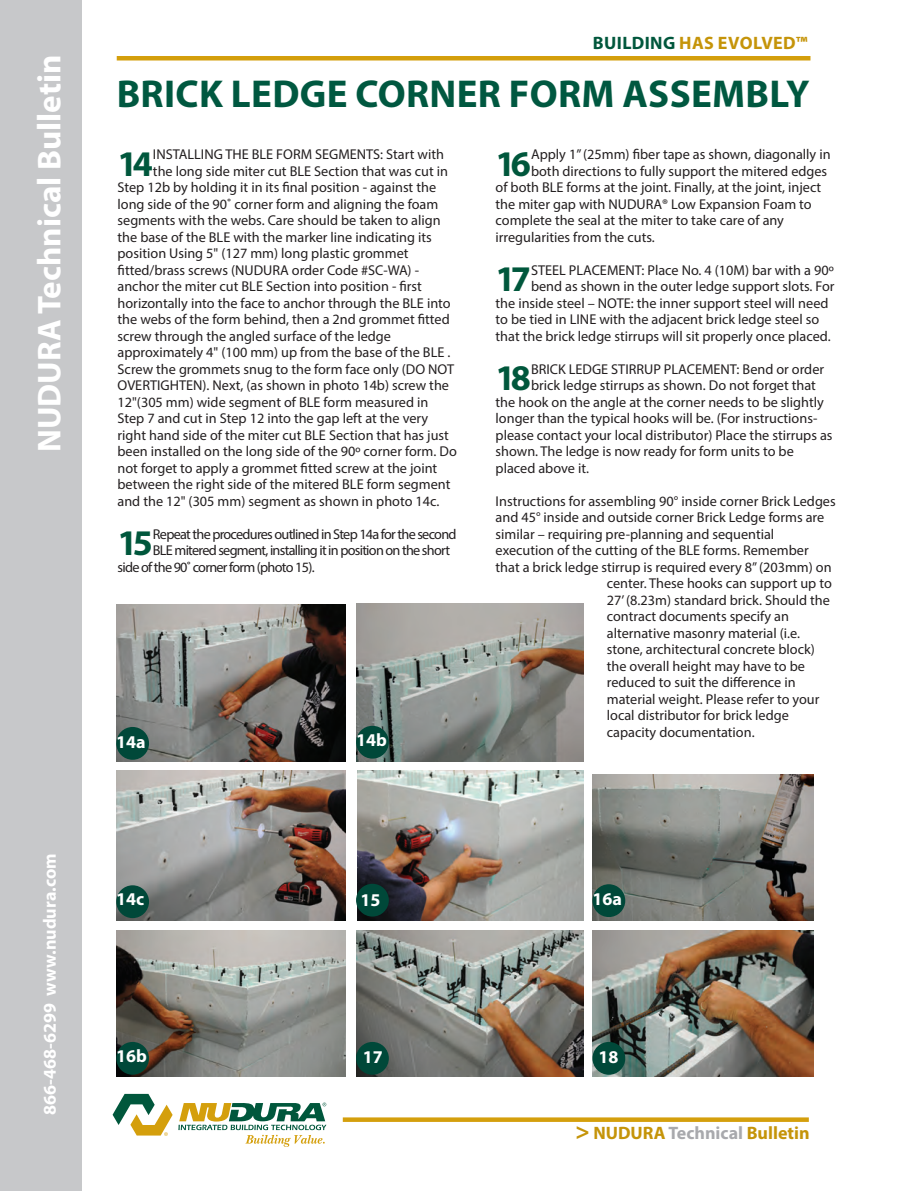
<style>
.page{position:relative;width:919px;height:1191px;background:#fff}
.page>*{position:absolute;margin:0;border:0;box-sizing:border-box;transform-origin:0 0}
.t1{font:700 39px "Myriad Pro";letter-spacing:.01em;color:#005840}
.t2{font:700 36.3px "Myriad Pro";letter-spacing:-.13em;color:#00573c}
.t3{font:700 33.15px "Myriad Pro";color:#fff}
.t4{font:700 18px "Myriad Pro";color:#fff}
.t5{font:700 18px "Myriad Pro";color:#c59409}
.t6{font:700 18px "Myriad Pro";letter-spacing:.02em;color:#c59409}
.t7{font:14.25px "Myriad Pro";color:#231f20}
.t8{font:14.25px "Myriad Pro";letter-spacing:-.05em;color:#231f20}
.s1{color:#00573c}
.s2{font-size:24px}
.s3{color:#a8a9ad}
</style>
<div class="page">
<div style="left:0;top:0;width:81px;height:1191px;background:#c7c8ca"></div>
<svg style="left:112px;top:1093px;width:215px;height:54px"></svg>
<div style="left:343px;top:1117px;width:466px;height:5px;background:#d49f0c"></div>
<hr style="left:117px;top:56px;width:693px;height:4px;background:#d49f0c">
<div style="left:592px;top:771px;width:221px;height:149px;background:linear-gradient(to right,#fff,#fff)"></div>
<img style="left:592px;top:775px;width:221px;height:145px">
<img style="left:116px;top:930px;width:230px;height:146px">
<img style="left:357px;top:771px;width:226px;height:149px">
<img style="left:356px;top:930px;width:227px;height:146px">
<img style="left:592px;top:930px;width:221px;height:146px">
<img style="left:356px;top:604px;width:227px;height:157px">
<img style="left:116px;top:771px;width:230px;height:149px">
<img style="left:116px;top:604px;width:230px;height:157px">
<div style="left:116px;top:727px;width:33px;height:33px;background:#004839;border-radius:50%"></div>
<div style="left:356px;top:726px;width:33px;height:33px;background:#004839;border-radius:50%"></div>
<div style="left:116px;top:885px;width:33px;height:33px;background:#004839;border-radius:50%"></div>
<div style="left:356px;top:884px;width:33px;height:32px;background:#004839;border-radius:50%"></div>
<div style="left:592px;top:884px;width:33px;height:33px;background:#004839;border-radius:50%"></div>
<div style="left:116px;top:1042px;width:33px;height:33px;background:#004839;border-radius:50%"></div>
<div style="left:356px;top:1042px;width:33px;height:33px;background:#004839;border-radius:50%"></div>
<div style="left:592px;top:1042px;width:33px;height:33px;background:#004839;border-radius:50%"></div>
<h3 class="t3" style="left:37px;top:452px;width:399px;rotate:-90deg">NUDURA Technical Bulletin</h3>
<p class="t4" style="left:43px;top:1114px;width:263px;rotate:-90deg">866-468-6299 www.nudura.com</p>
<p class="t6" style="left:593px;top:36px;width:216px"><span class="s1">BUILDING</span> HAS EVOLVED™</p>
<h1 class="t1" style="left:117px;top:80px;width:695px">BRICK LEDGE CORNER FORM ASSEMBLY</h1>
<h2 class="t2" style="left:118px;top:150px;width:37px">14</h2>
<p class="t7" style="left:153px;top:149px;width:293px">INSTALLING THE BLE FoRM SEGMENTS: Start with</p>
<p class="t7" style="left:153px;top:165px;width:297px">the long side miter cut BLE Section that was cut in</p>
<p class="t7" style="left:118px;top:182px;width:320px">Step 12b by holding it in its final position - against the</p>
<p class="t7" style="left:118px;top:198px;width:322px">long side of the 90˚ corner form and aligning the foam</p>
<p class="t7" style="left:118px;top:215px;width:325px">segments with the webs. Care should be taken to align</p>
<p class="t7" style="left:118px;top:231px;width:316px">the base of the BLE with the marker line indicating its</p>
<p class="t7" style="left:118px;top:248px;width:293px">position Using 5" (127 mm) long plastic grommet</p>
<p class="t7" style="left:118px;top:264px;width:303px">fitted/brass screws (NUDURA order Code #SC-WA) -</p>
<p class="t7" style="left:118px;top:281px;width:306px">anchor the miter cut BLE Section into position - first</p>
<p class="t7" style="left:118px;top:297px;width:335px">horizontally into the face to anchor through the BLE into</p>
<p class="t7" style="left:118px;top:314px;width:334px">the webs of the form behind, then a 2nd grommet fitted</p>
<p class="t7" style="left:118px;top:330px;width:275px">screw through the angled surface of the ledge</p>
<p class="t7" style="left:118px;top:347px;width:334px">approximately 4" (100 mm) up from the base of the BLE .</p>
<p class="t7" style="left:118px;top:363px;width:338px">Screw the grommets snug to the form face only (Do NoT</p>
<p class="t7" style="left:118px;top:380px;width:333px">oVERTIGHTEN). Next, (as shown in photo 14b) screw the</p>
<p class="t7" style="left:118px;top:396px;width:312px">12"(305 mm) wide segment of BLE form measured in</p>
<p class="t7" style="left:118px;top:413px;width:312px">Step 7 and cut in Step 12 into the gap left at the very</p>
<p class="t7" style="left:118px;top:429px;width:333px">right hand side of the miter cut BLE Section that has just</p>
<p class="t7" style="left:118px;top:446px;width:341px">been installed on the long side of the 90º corner form. Do</p>
<p class="t7" style="left:118px;top:462px;width:321px">not forget to apply a grommet fitted screw at the joint</p>
<p class="t7" style="left:118px;top:479px;width:334px">between the right side of the mitered BLE form segment</p>
<p class="t7" style="left:118px;top:495px;width:323px">and the 12" (305 mm) segment as shown in photo 14c.</p>
<h2 class="t2" style="left:118px;top:529px;width:37px">15</h2>
<p class="t8" style="left:153px;top:528px;width:305px">Repeat the procedures outlined in Step 14a for the second</p>
<p class="t8" style="left:153px;top:545px;width:299px">BLE mitered segment, installing it in position on the short</p>
<p class="t8" style="left:118px;top:561px;width:199px">side of the 90˚ corner form (photo 15).</p>
<p class="t4" style="left:116px;top:735px;width:31px">14a</p>
<p class="t4" style="left:356px;top:733px;width:32px">14b</p>
<h2 class="t2" style="left:496px;top:150px;width:37px">16</h2>
<p class="t7" style="left:531px;top:149px;width:301px">Apply 1” (25mm) fiber tape as shown, diagonally in</p>
<p class="t7" style="left:531px;top:165px;width:298px">both directions to fully support the mitered edges</p>
<p class="t7" style="left:496px;top:182px;width:327px">of both BLE forms at the joint. Finally, at the joint, inject</p>
<p class="t7" style="left:496px;top:198px;width:318px">the miter gap with NUDURA® Low Expansion Foam to</p>
<p class="t7" style="left:496px;top:215px;width:290px">complete the seal at the miter to take care of any</p>
<p class="t7" style="left:496px;top:231px;width:161px">irregularities from the cuts.</p>
<h2 class="t2" style="left:496px;top:265px;width:37px">17</h2>
<p class="t7" style="left:531px;top:264px;width:304px">STEEL PLACEMENT: Place No. 4 (10M) bar with a 90º</p>
<p class="t7" style="left:531px;top:281px;width:305px">bend as shown in the outer ledge support slots. For</p>
<p class="t7" style="left:496px;top:297px;width:334px">the inside steel – NoTE: the inner support steel will need</p>
<p class="t7" style="left:496px;top:314px;width:325px">to be tied in LINE with the adjacent brick ledge steel so</p>
<p class="t7" style="left:496px;top:330px;width:337px">that the brick ledge stirrups will sit properly once placed.</p>
<h2 class="t2" style="left:496px;top:364px;width:37px">18</h2>
<p class="t7" style="left:531px;top:363px;width:295px">BRICK LEDGE STIRRUP PLACEMENT: Bend or order</p>
<p class="t7" style="left:531px;top:380px;width:286px">brick ledge stirrups as shown. Do not forget that</p>
<p class="t7" style="left:496px;top:396px;width:330px">the hook on the angle at the corner needs to be slightly</p>
<p class="t7" style="left:496px;top:413px;width:323px">longer than the typical hooks will be. (For instructions-</p>
<p class="t7" style="left:496px;top:429px;width:339px">please contact your local distributor) Place the stirrups as</p>
<p class="t7" style="left:496px;top:446px;width:300px">shown. The ledge is now ready for form units to be</p>
<p class="t7" style="left:496px;top:462px;width:95px">placed above it.</p>
<p class="t7" style="left:496px;top:495px;width:342px">Instructions for assembling 90° inside corner Brick Ledges</p>
<p class="t7" style="left:496px;top:512px;width:330px">and 45° inside and outside corner Brick Ledge forms are</p>
<p class="t7" style="left:496px;top:528px;width:280px">similar – requiring pre-planning and sequential</p>
<p class="t7" style="left:496px;top:545px;width:315px">execution of the cutting of the BLE forms. Remember</p>
<p class="t7" style="left:496px;top:561px;width:338px">that a brick ledge stirrup is required every 8” (203mm) on</p>
<p class="t7" style="left:607px;top:578px;width:226px">center. These hooks can support up to</p>
<p class="t7" style="left:607px;top:594px;width:225px">27’ (8.23m) standard brick. Should the</p>
<p class="t7" style="left:607px;top:611px;width:184px">contract documents specify an</p>
<p class="t7" style="left:607px;top:627px;width:195px">alternative masonry material (i.e.</p>
<p class="t7" style="left:607px;top:644px;width:209px">stone, architectural concrete block)</p>
<p class="t7" style="left:607px;top:660px;width:200px">the overall height may have to be</p>
<p class="t7" style="left:607px;top:677px;width:190px">reduced to suit the difference in</p>
<p class="t7" style="left:607px;top:693px;width:214px">material weight. Please refer to your</p>
<p class="t7" style="left:607px;top:710px;width:184px">local distributor for brick ledge</p>
<p class="t7" style="left:607px;top:726px;width:149px">capacity documentation.</p>
<p class="t4" style="left:116px;top:892px;width:30px">14c</p>
<p class="t4" style="left:361px;top:893px;width:21px">15</p>
<p class="t4" style="left:592px;top:892px;width:31px">16a</p>
<p class="t4" style="left:116px;top:1049px;width:32px">16b</p>
<p class="t4" style="left:363px;top:1050px;width:21px">17</p>
<p class="t4" style="left:598px;top:1050px;width:21px">18</p>
<p class="t5" style="left:575px;top:1126px;width:236px"><span class="s2">&gt;</span> NUDURA <span class="s3">Technical</span> Bulletin</p>
</div>
